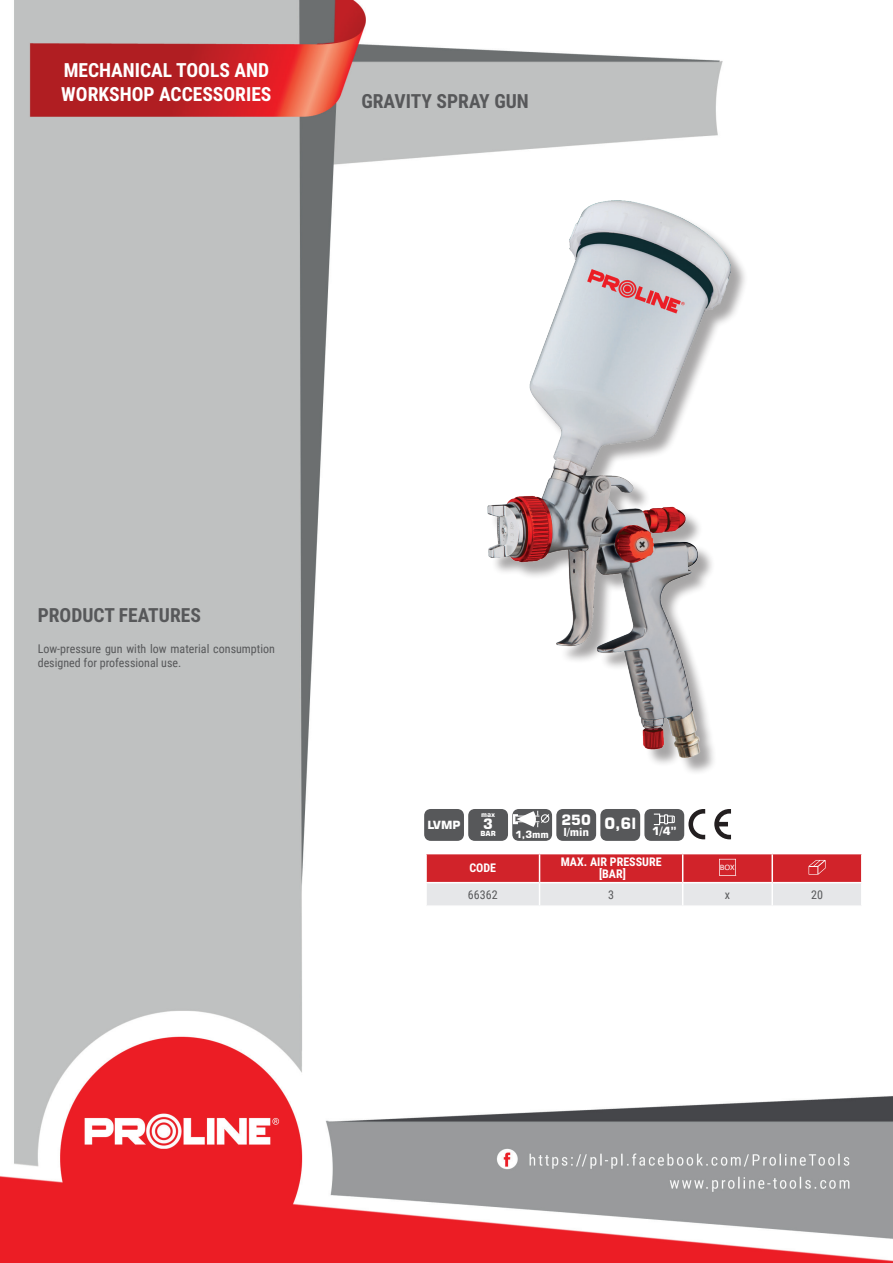
<style>
.page{position:relative;width:893px;height:1263px;background:#fff}
.page>*{position:absolute;margin:0;border:0;box-sizing:border-box;transform-origin:0 0}
.t1{font:700 19.5px/23.4px "Roboto Condensed";color:#fff}
.t2{font:700 19.5px "Roboto Condensed";color:#57585a}
.t3{font:700 15.45px "Square 721 BT";color:#fff}
.t4{font:700 14.1px "Square 721 BT";color:#fff}
.t5{font:12px/14.4px "Roboto Condensed";color:#57585a}
.t6{font:700 12px/12px "Roboto Condensed";color:#fff;text-align:center}
.t7{font:700 11.25px "Square 721 BT";color:#fff}
.t8{font:700 11.1px "Square 721 BT";color:#fff}
.t9{font:700 9.9px "Square 721 BT";color:#fff}
.t10{font:8.4px "Calibri";color:#fff;scale:1.06 1}
.t11{font:700 7.05px "Square 721 BT";color:#fff}
</style>
<div class="page">
<img style="left:0;top:0;width:893px;height:1263px">
<div style="left:490px;top:202px;width:258px;height:573px;background:#231f20;opacity:.4"></div>
<img style="left:487px;top:200px;width:243px;height:557px">
<hr style="left:425px;top:854px;width:2px;height:28px;background:#fff">
<hr style="left:425px;top:883px;width:2px;height:22px;background:#fff">
<hr style="left:772px;top:853px;width:91px;height:1px;background:#fff">
<hr style="left:425px;top:853px;width:115px;height:1px;background:#fff">
<hr style="left:425px;top:882px;width:115px;height:1px;background:#fff">
<hr style="left:772px;top:882px;width:91px;height:1px;background:#fff">
<hr style="left:425px;top:905px;width:115px;height:2px;background:#fff">
<hr style="left:540px;top:905px;width:143px;height:2px;background:#fff">
<hr style="left:683px;top:905px;width:89px;height:2px;background:#fff">
<hr style="left:772px;top:905px;width:91px;height:2px;background:#fff">
<svg style="left:426px;top:853px;width:436px;height:53px;background:#dd858a"></svg>
<div style="left:424px;top:809px;width:40px;height:32px;background:#57585a;border-radius:7px"></div>
<div style="left:468px;top:809px;width:40px;height:32px;background:#57585a;border-radius:7px"></div>
<div style="left:512px;top:809px;width:40px;height:32px;background:#57585a;border-radius:7px"></div>
<svg style="left:513px;top:811px;width:37px;height:16px"></svg>
<div style="left:556px;top:809px;width:40px;height:32px;background:#57585a;border-radius:7px"></div>
<div style="left:600px;top:809px;width:40px;height:32px;background:#57585a;border-radius:7px"></div>
<div style="left:644px;top:809px;width:40px;height:32px;background:#57585a;border-radius:7px"></div>
<svg style="left:653px;top:813px;width:22px;height:13px"></svg>
<svg style="left:714px;top:809px;width:17px;height:30px"></svg>
<svg style="left:688px;top:809px;width:17px;height:30px"></svg>
<h1 class="t1" style="left:61px;top:58px;width:212px">MECHANICAL TOOLS AND<br>WORKSHOP ACCESSORIES</h1>
<h1 class="t2" style="left:361px;top:88px;width:169px">GRAVITY SPRAY GUN</h1>
<h1 class="t2" style="left:38px;top:601px;width:165px">PRODUCT FEATURES</h1>
<p class="t5" style="left:38px;top:641px;width:239px">Low-pressure gun with low material consumption designed for professional use.</p>
<p class="t11" style="left:481px;top:810px;width:16px">max</p>
<p class="t11" style="left:480px;top:829px;width:17px">BAR</p>
<p class="t9" style="left:515px;top:828px;width:35px">1,3mm</p>
<p class="t8" style="left:563px;top:825px;width:27px">l/min</p>
<p class="t3" style="left:561px;top:814px;width:117px"><sup>250</sup> 0,6l <sub>1/4”</sub></p>
<p class="t7" style="left:427px;top:818px;width:35px">LVMP</p>
<p class="t4" style="left:483px;top:816px;width:11px">3</p>
<p class="t6" style="left:469px;top:862px;width:28px">CODE</p>
<p class="t6" style="left:561px;top:856px;width:102px">MAX. AIR PRESSURE [BAR]</p>
<p class="t10" style="left:720px;top:861px;width:16px">BOX</p>
<p class="t5" style="left:468px;top:887px;width:31px">66362</p>
<p class="t5" style="left:608px;top:887px;width:7px">3</p>
<p class="t5" style="left:725px;top:887px;width:7px">x</p>
<p class="t5" style="left:811px;top:887px;width:13px">20</p>
</div>
